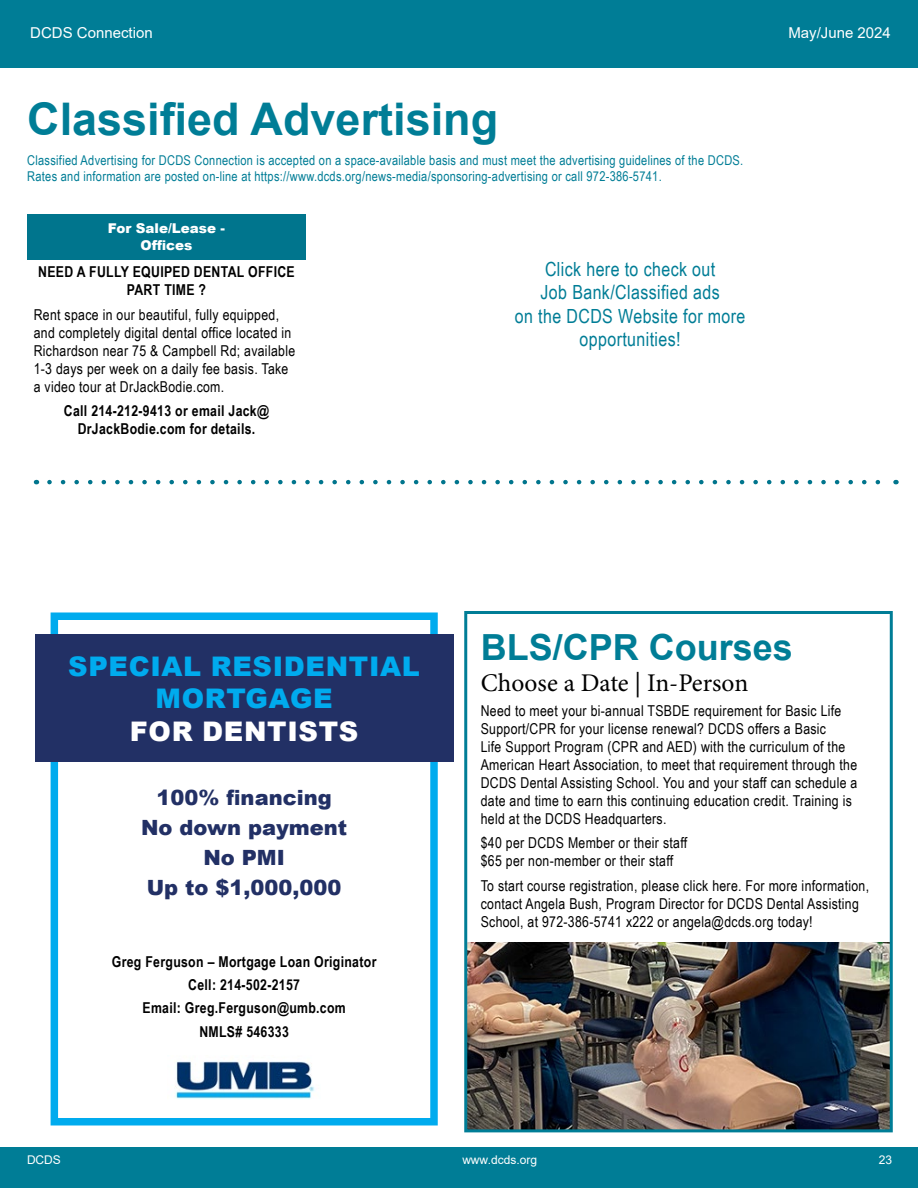
<style>
.page{position:relative;width:918px;height:1188px;background:#fff}
.page>*{position:absolute;margin:0;border:0;box-sizing:border-box;transform-origin:0 0}
.t1{font:700 45px "Arial";color:#007d96}
.t2{font:700 36px "Arial";color:#007d96}
.t3{font:900 27px/32.4px "Arial";letter-spacing:.025em;color:#00abee;text-align:center}
.t4{font:900 27px "Arial";letter-spacing:.025em;color:#fff}
.t5{font:25.5px "Minion Pro";color:#000}
.t6{font:900 21px/29.7px "Arial";color:#223065;text-align:center}
.t7{font:19.5px/23.4px "Arial Narrow";letter-spacing:.02em;color:#007d96;text-align:center}
.t8{font:15px/18px "Arial Narrow";letter-spacing:.02em;color:#000}
.t9{font:700 15px/23.4px "Arial Narrow";letter-spacing:.02em;color:#000;text-align:center}
.t10{font:15px "Arial";color:#fff}
.t11{font:13.5px/16.2px "Arial Narrow";letter-spacing:.02em;color:#007d96}
.t12{font:900 13.5px/16.2px "Arial";color:#fff;text-align:center}
.t13{font:12px "Arial";color:#fff}
</style>
<div class="page">
<div style="left:0;top:0;width:918px;height:60px;background:#007d96"></div>
<div style="left:0;top:51px;width:918px;height:17px;background:#007d96"></div>
<div style="left:0;top:1148px;width:918px;height:40px;background:#007d96"></div>
<img style="left:468px;top:943px;width:421px;height:185px">
<div style="left:27px;top:214px;width:279px;height:45px;background:#00758d"></div>
<div style="left:51px;top:612px;width:387px;height:513px;border:8px solid #00abee"></div>
<img style="left:175px;top:1061px;width:140px;height:38px">
<div style="left:35px;top:635px;width:418px;height:127px;background:#223065"></div>
<svg style="left:49px;top:480px;width:832px;height:4px"></svg>
<div style="left:464px;top:611px;width:429px;height:521px;border:3px solid #007d96"></div>
<p class="t10" style="left:30px;top:22px;width:124px">DCDS Connection</p>
<p class="t10" style="left:788px;top:22px;width:104px">May/June 2024</p>
<h1 class="t1" style="left:27px;top:88px;width:472px">Classified Advertising</h1>
<p class="t11" style="left:27px;top:152px;width:718px">Classified Advertising for DCDS Connection is accepted on a space-available basis and must meet the advertising guidelines of the DCDS.<br>Rates and information are posted on-line at https://www.dcds.org/news-media/sponsoring-advertising or call 972-386-5741.</p>
<p class="t12" style="left:108px;top:220px;width:119px">For Sale/Lease -<br>Offices</p>
<p class="t9" style="left:38px;top:262px;width:258px;line-height:18px">NEED A FULLY EQUIPED DENTAL OFFICE<br>PART TIME ?</p>
<p class="t8" style="left:34px;top:305px;width:263px">Rent space in our beautiful, fully equipped, and completely digital dental office located in Richardson near 75 &amp; Campbell Rd; available 1-3 days per week on a daily fee basis. Take a video tour at DrJackBodie.com.</p>
<p class="t9" style="left:64px;top:401px;width:207px;line-height:18px">Call 214-212-9413 or email Jack@<br>DrJackBodie.com for details.</p>
<h3 class="t7" style="left:515px;top:256px;width:232px">Click here to check out<br>Job Bank/Classified ads<br>on the DCDS Website for more opportunities!</h3>
<h3 class="t3" style="left:68px;top:649px;width:353px">SPECIAL RESIDENTIAL<br>MORTGAGE</h3>
<h3 class="t4" style="left:130px;top:711px;width:230px">FOR DENTISTS</h3>
<h3 class="t6" style="left:141px;top:782px;width:208px">100% financing<br>No down payment<br>No PMI<br>Up to $1,000,000</h3>
<p class="t9" style="left:112px;top:949px;width:266px">Greg Ferguson – Mortgage Loan Originator<br>Cell: 214-502-2157<br>Email: Greg.Ferguson@umb.com<br>NMLS# 546333</p>
<h2 class="t2" style="left:481px;top:622px;width:314px">BLS/CPR Courses</h2>
<h3 class="t5" style="left:481px;top:666px;width:269px">Choose a Date | In-Person</h3>
<p class="t8" style="left:481px;top:701px;width:378px">Need to meet your bi-annual TSBDE requirement for Basic Life Support/CPR for your license renewal? DCDS offers a Basic<br>Life Support Program (CPR and AED) with the curriculum of the American Heart Association, to meet that requirement through the DCDS Dental Assisting School. You and your staff can schedule a date and time to earn this continuing education credit. Training is held at the DCDS Headquarters.</p>
<p class="t8" style="left:481px;top:833px;width:208px">$40 per DCDS Member or their staff $65 per non-member or their staff</p>
<p class="t8" style="left:481px;top:876px;width:390px">To start course registration, please click here. For more information, contact Angela Bush, Program Director for DCDS Dental Assisting<br>School, at 972-386-5741 x222 or angela@dcds.org today!</p>
<p class="t13" style="left:27px;top:1152px;width:35px">DCDS</p>
<p class="t13" style="left:462px;top:1152px;width:76px">www.dcds.org</p>
<p class="t13" style="left:879px;top:1152px;width:15px">23</p>
</div>
